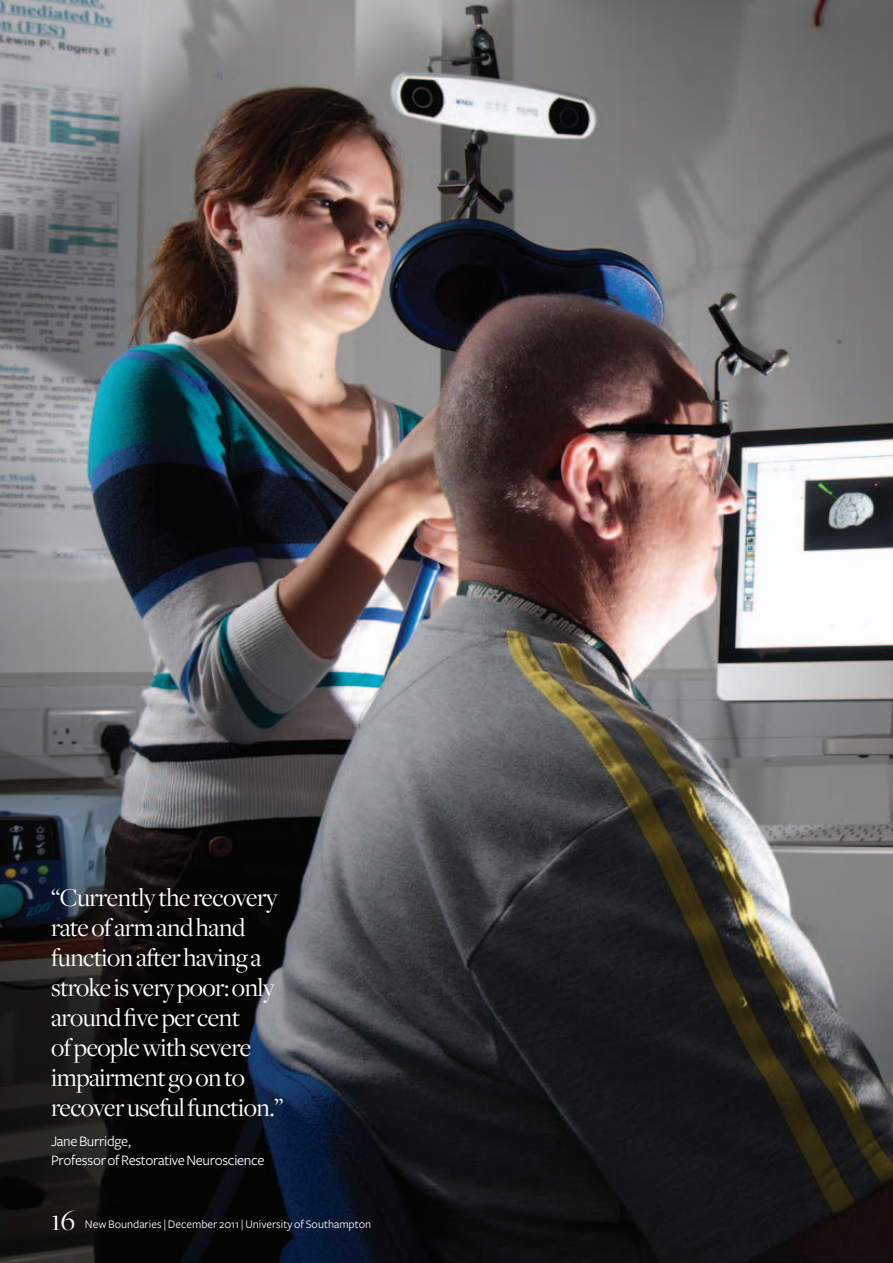
<style>
.page{position:relative;width:893px;height:1263px;background:#fff}
.page>*{position:absolute;margin:0;border:0;box-sizing:border-box;transform-origin:0 0}
.t1{font:30px "Freight Big";color:#fff}
.t2{font:26.7px/30px "Freight Display";letter-spacing:-.02em;color:#fff}
.t3{font:15px/19.5px "Freight Sans";letter-spacing:-.02em;color:#fff}
.t4{font:12px "Freight Sans";color:#fff}
</style>
<div class="page">
<img style="left:0;top:0;width:893px;height:1263px">
<p class="t2" style="left:51px;top:883px;width:234px">“Currently the recovery rate of arm and hand function after having a stroke is very poor: only around five per cent<br>of people with severe impairment go on to recover useful function.”</p>
<p class="t3" style="left:51px;top:1131px;width:215px">Jane Burridge,<br>Professor of Restorative Neuroscience</p>
<p class="t1" style="left:51px;top:1204px;width:25px">16</p>
<p class="t4" style="left:85px;top:1217px;width:288px">New Boundaries | December 2011 | University of Southampton</p>
</div>
